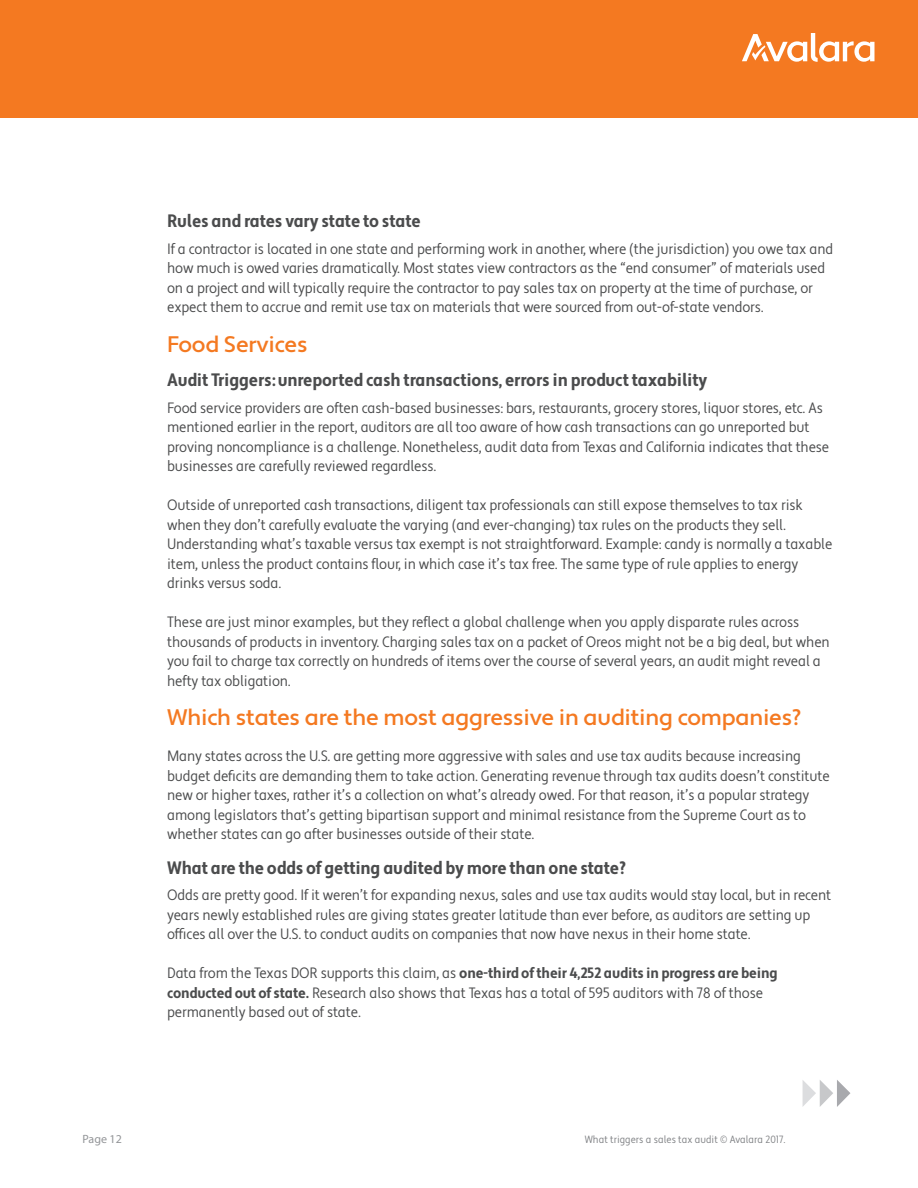
<style>
.page{position:relative;width:918px;height:1188px;background:#fff}
.page>*{position:absolute;margin:0;border:0;box-sizing:border-box;transform-origin:0 0}
.t1{font:500 22.5px "Apertura";letter-spacing:-.01em;color:#f47921}
.t2{font:700 condensed 18px "Apertura";letter-spacing:-.01em;color:#4b4c4d}
.t3{font:condensed 15px/19.5px "Apertura";letter-spacing:-.01em;color:#4b4c4d}
.t4{font:12px "Myriad Pro";color:#939598}
.t5{font:condensed 10.5px "Apertura";color:#808285}
.s1{font-weight:700}
</style>
<div class="page">
<div style="left:0;top:0;width:918px;height:118px;background:#f47921"></div>
<svg style="left:742px;top:33px;width:132px;height:29px"></svg>
<svg style="left:803px;top:1080px;width:47px;height:27px"></svg>
<p class="t2" style="left:167px;top:210px;width:255px">Rules and rates vary state to state</p>
<p class="t3" style="left:167px;top:239px;width:668px">If a contractor is located in one state and performing work in another, where (the jurisdiction) you owe tax and how much is owed varies dramatically. Most states view contractors as the “end consumer” of materials used on a project and will typically require the contractor to pay sales tax on property at the time of purchase, or expect them to accrue and remit use tax on materials that were sourced from out-of-state vendors.</p>
<h1 class="t1" style="left:167px;top:330px;width:142px">Food Services</h1>
<p class="t2" style="left:167px;top:369px;width:542px">Audit Triggers: unreported cash transactions, errors in product taxability</p>
<p class="t3" style="left:167px;top:398px;width:664px">Food service providers are often cash-based businesses: bars, restaurants, grocery stores, liquor stores, etc. As mentioned earlier in the report, auditors are all too aware of how cash transactions can go unreported but proving noncompliance is a challenge. Nonetheless, audit data from Texas and California indicates that these businesses are carefully reviewed regardless.</p>
<p class="t3" style="left:167px;top:496px;width:667px">Outside of unreported cash transactions, diligent tax professionals can still expose themselves to tax risk when they don’t carefully evaluate the varying (and ever-changing) tax rules on the products they sell.<br>Understanding what’s taxable versus tax exempt is not straightforward. Example: candy is normally a taxable item, unless the product contains flour, in which case it’s tax free. The same type of rule applies to energy drinks versus soda.</p>
<p class="t3" style="left:167px;top:613px;width:664px">These are just minor examples, but they reflect a global challenge when you apply disparate rules across thousands of products in inventory. Charging sales tax on a packet of Oreos might not be a big deal, but when you fail to charge tax correctly on hundreds of items over the course of several years, an audit might reveal a hefty tax obligation.</p>
<h1 class="t1" style="left:167px;top:704px;width:636px">Which states are the most aggressive in auditing companies?</h1>
<p class="t3" style="left:167px;top:747px;width:664px">Many states across the U.S. are getting more aggressive with sales and use tax audits because increasing budget deficits are demanding them to take action. Generating revenue through tax audits doesn’t constitute new or higher taxes, rather it’s a collection on what’s already owed. For that reason, it’s a popular strategy among legislators that’s getting bipartisan support and minimal resistance from the Supreme Court as to whether states can go after businesses outside of their state.</p>
<p class="t2" style="left:167px;top:857px;width:461px">What are the odds of getting audited by more than one state?</p>
<p class="t3" style="left:167px;top:886px;width:666px">Odds are pretty good. If it weren’t for expanding nexus, sales and use tax audits would stay local, but in recent years newly established rules are giving states greater latitude than ever before, as auditors are setting up offices all over the U.S. to conduct audits on companies that now have nexus in their home state.</p>
<p class="t3" style="left:167px;top:964px;width:612px">Data from the Texas DOR supports this claim, as <span class="s1">one-third of their 4,252 audits in progress are being conducted out of state.</span> Research also shows that Texas has a total of 595 auditors with 78 of those permanently based out of state.</p>
<p class="t4" style="left:82px;top:1131px;width:41px">Page 12</p>
<p class="t5" style="left:585px;top:1133px;width:202px">What triggers a sales tax audit © Avalara 2017.</p>
</div>
